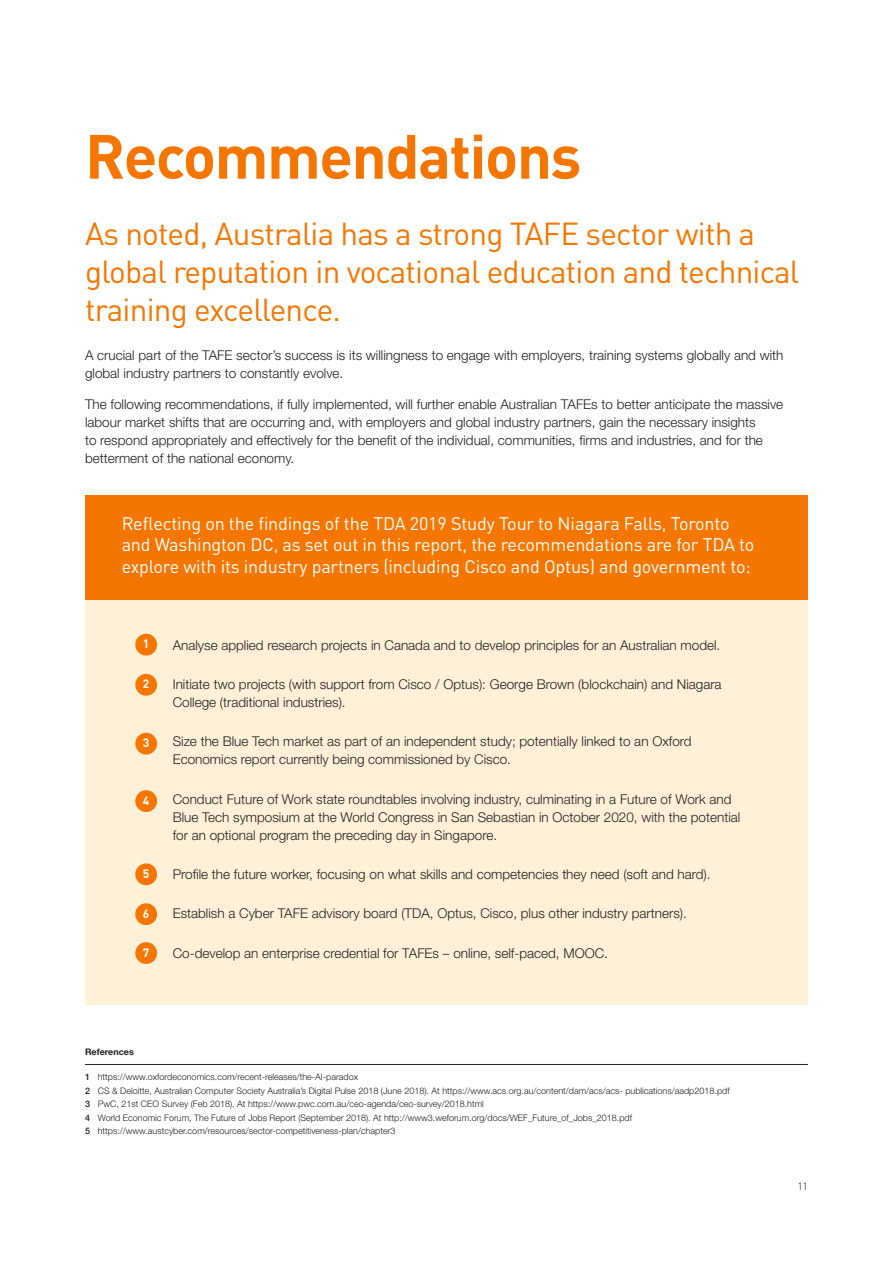
<style>
.page{position:relative;width:893px;height:1263px;background:#fff}
.page>*{position:absolute;margin:0;border:0;box-sizing:border-box;transform-origin:0 0}
.t1{font:700 61.5px "DIN";letter-spacing:-.025em;color:#f47600}
.t2{font:31.5px/37.8px "DIN";letter-spacing:-.025em;color:#f47600}
.t3{font:18px/21.6px "DIN";letter-spacing:-.01em;color:#fff}
.t4{font:300 13.5px/18px "Helvetica Neue";color:#231f20}
.t5{font:700 12px "DIN";color:#fff}
.t6{font:300 10.5px "DIN";color:#231f20}
.t7{font:300 9px/13.5px "Helvetica Neue";color:#231f20}
.t8{font:700 9px "Helvetica Neue";color:#231f20}
.s1{font-weight:500}
</style>
<div class="page">
<div style="left:85px;top:496px;width:723px;height:104px;background:#f47600"></div>
<div style="left:85px;top:600px;width:723px;height:404px;background:#fff1d8"></div>
<div style="left:135px;top:634px;width:22px;height:22px;background:#f47600;border-radius:50%"></div>
<div style="left:135px;top:674px;width:22px;height:22px;background:#f47600;border-radius:50%"></div>
<div style="left:135px;top:733px;width:22px;height:21px;background:#f47600;border-radius:50%"></div>
<div style="left:135px;top:790px;width:22px;height:22px;background:#f47600;border-radius:50%"></div>
<div style="left:135px;top:863px;width:22px;height:22px;background:#f47600;border-radius:50%"></div>
<div style="left:135px;top:903px;width:22px;height:22px;background:#f47600;border-radius:50%"></div>
<div style="left:135px;top:942px;width:22px;height:22px;background:#f47600;border-radius:50%"></div>
<hr style="left:85px;top:1064px;width:723px;height:1px;background:#231f20">
<h1 class="t1" style="left:85px;top:116px;width:498px">Recommendations</h1>
<h2 class="t2" style="left:85px;top:214px;width:716px">As noted, Australia has a strong TAFE sector with a global reputation in vocational education and technical training excellence.</h2>
<p class="t4" style="left:85px;top:346px;width:700px">A crucial part of the TAFE sector’s success is its willingness to engage with employers, training systems globally and with global industry partners to constantly evolve.</p>
<p class="t4" style="left:85px;top:394px;width:700px">The following recommendations, if fully implemented, will further enable Australian TAFEs to better anticipate the massive labour market shifts that are occurring and, with employers and global industry partners, gain the necessary insights<br>to respond appropriately and effectively for the benefit of the individual, communities, firms and industries, and for the betterment of the national economy.</p>
<p class="t3" style="left:122px;top:512px;width:634px">Reflecting on the findings of the TDA 2019 Study Tour to Niagara Falls, Toronto and Washington DC, as set out in this report, the recommendations are for TDA to explore with its industry partners (including Cisco and Optus) and government to:</p>
<p class="t5" style="left:143px;top:636px;width:8px">1</p>
<p class="t5" style="left:143px;top:676px;width:8px">2</p>
<p class="t5" style="left:143px;top:735px;width:8px">3</p>
<p class="t5" style="left:143px;top:792px;width:8px">4</p>
<p class="t5" style="left:143px;top:866px;width:8px">5</p>
<p class="t5" style="left:143px;top:905px;width:8px">6</p>
<p class="t5" style="left:143px;top:944px;width:8px">7</p>
<p class="t4" style="left:173px;top:636px;width:549px">Analyse applied research projects in Canada and to develop principles for an Australian model.</p>
<p class="t4" style="left:173px;top:675px;width:550px">Initiate two projects (with support from Cisco / Optus): George Brown (blockchain) and Niagara<br>College (traditional industries).</p>
<p class="t4" style="left:173px;top:732px;width:520px">Size the Blue Tech market as part of an independent study; potentially linked to an Oxford<br>Economics report currently being commissioned by Cisco.</p>
<p class="t4" style="left:173px;top:790px;width:569px">Conduct Future of Work state roundtables involving industry, culminating in a Future of Work and<br>Blue Tech symposium at the World Congress in San Sebastian in October 2020, with the potential for an optional program the preceding day in Singapore.</p>
<p class="t4" style="left:173px;top:865px;width:539px">Profile the future worker, focusing on what skills and competencies they need (soft and hard).</p>
<p class="t4" style="left:173px;top:904px;width:516px">Establish a Cyber TAFE advisory board (TDA, Optus, Cisco, plus other industry partners).</p>
<p class="t4" style="left:173px;top:943px;width:437px">Co-develop an enterprise credential for TAFEs – online, self-paced, MOOC.</p>
<p class="t8" style="left:85px;top:1046px;width:50px">References</p>
<p class="t7" style="left:85px;top:1070px;width:646px"><span class="s1">1</span> https://www.oxfordeconomics.com/recent-releases/the-AI-paradox<br><span class="s1">2</span> CS &amp; Deloitte, Australian Computer Society Australia’s Digital Pulse 2018 (June 2018). At https://www.acs.org.au/content/dam/acs/acs- publications/aadp2018.pdf <span class="s1">3</span> PwC, 21st CEO Survey (Feb 2018). At https://www.pwc.com.au/ceo-agenda/ceo-survey/2018.html<br><span class="s1">4</span> World Economic Forum, The Future of Jobs Report (September 2018). At http://www3.weforum.org/docs/WEF_Future_of_Jobs_2018.pdf<br><span class="s1">5</span> https://www.austcyber.com/resources/sector-competitiveness-plan/chapter3</p>
<p class="t6" style="left:797px;top:1180px;width:12px">11</p>
</div>
